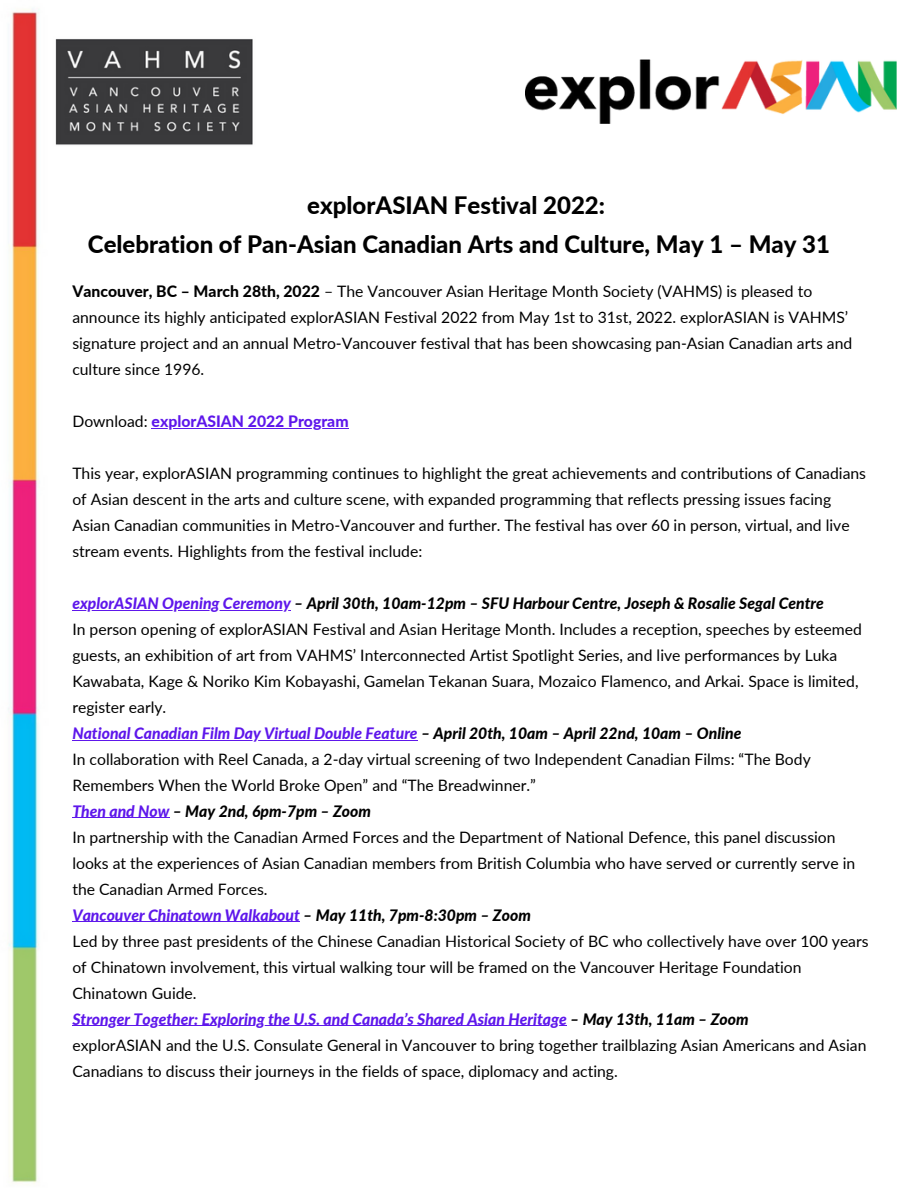
<style>
.page{position:relative;width:918px;height:1188px;background:#fff}
.page>*{position:absolute;margin:0;border:0;box-sizing:border-box;transform-origin:0 0}
.t1{font:800 24px "Lato";color:#000}
.t2{font:15.75px/26px "Lato";color:#000}
.t3{font:italic 800 15.75px "Lato";color:#5e17eb}
.t4{font:italic 800 15.75px "Lato";color:#000}
.t5{font:800 15.75px "Lato";color:#5e17eb}
.s1{font-weight:800}
.s2{font-weight:400;color:#000}
.s3{color:#5e17eb}
.s4{color:#000}
</style>
<div class="page">
<img style="left:8px;top:9px;width:889px;height:1175px">
<hr style="left:152px;top:428px;width:197px;height:1px;background:#5e17eb">
<hr style="left:72px;top:610px;width:219px;height:1px;background:#5e17eb">
<hr style="left:72px;top:740px;width:346px;height:1px;background:#5e17eb">
<hr style="left:72px;top:818px;width:98px;height:1px;background:#5e17eb">
<hr style="left:72px;top:922px;width:228px;height:1px;background:#5e17eb">
<hr style="left:81px;top:1025px;width:486px;height:1px;background:#5e17eb">
<div style="left:634px;top:18px;width:262px;height:192px;background:#fff"></div>
<img style="left:525px;top:60px;width:371px;height:64px">
<p class="t1" style="left:307px;top:190px;width:299px">explorASIAN Festival 2022:</p>
<p class="t1" style="left:88px;top:229px;width:744px">Celebration of Pan-Asian Canadian Arts and Culture, May 1 – May 31</p>
<p class="t2" style="left:72px;top:278px;width:782px"><span class="s1">Vancouver, BC – March 28th, 2022</span> – The Vancouver Asian Heritage Month Society (VAHMS) is pleased to announce its highly anticipated explorASIAN Festival 2022 from May 1st to 31st, 2022. explorASIAN is VAHMS’ signature project and an annual Metro-Vancouver festival that has been showcasing pan-Asian Canadian arts and culture since 1996.</p>
<p class="t5" style="left:72px;top:411px;width:278px"><span class="s2">Download:</span> explorASIAN 2022 Program</p>
<p class="t2" style="left:72px;top:460px;width:795px">This year, explorASIAN programming continues to highlight the great achievements and contributions of Canadians of Asian descent in the arts and culture scene, with expanded programming that reflects pressing issues facing Asian Canadian communities in Metro-Vancouver and further. The festival has over 60 in person, virtual, and live stream events. Highlights from the festival include:</p>
<p class="t4" style="left:72px;top:593px;width:753px"><span class="s3">explorASIAN Opening Ceremony</span> – April 30th, 10am-12pm – SFU Harbour Centre, Joseph &amp; Rosalie Segal Centre</p>
<p class="t2" style="left:72px;top:616px;width:791px">In person opening of explorASIAN Festival and Asian Heritage Month. Includes a reception, speeches by esteemed guests, an exhibition of art from VAHMS’ Interconnected Artist Spotlight Series, and live performances by Luka Kawabata, Kage &amp; Noriko Kim Kobayashi, Gamelan Tekanan Suara, Mozaico Flamenco, and Arkai. Space is limited, register early.</p>
<p class="t3" style="left:72px;top:723px;width:671px">National Canadian Film Day Virtual Double Feature <span class="s4">– April 20th, 10am – April 22nd, 10am – Online</span></p>
<p class="t2" style="left:72px;top:746px;width:740px">In collaboration with Reel Canada, a 2-day virtual screening of two Independent Canadian Films: “The Body<br>Remembers When the World Broke Open” and “The Breadwinner.”</p>
<p class="t4" style="left:72px;top:801px;width:300px"><span class="s3">Then and Now</span> – May 2nd, 6pm-7pm – Zoom</p>
<p class="t2" style="left:72px;top:824px;width:784px">In partnership with the Canadian Armed Forces and the Department of National Defence, this panel discussion looks at the experiences of Asian Canadian members from British Columbia who have served or currently serve in the Canadian Armed Forces.</p>
<p class="t3" style="left:72px;top:905px;width:460px">Vancouver Chinatown Walkabout <span class="s4">– May 11th, 7pm-8:30pm – Zoom</span></p>
<p class="t2" style="left:72px;top:928px;width:798px">Led by three past presidents of the Chinese Canadian Historical Society of BC who collectively have over 100 years of Chinatown involvement, this virtual walking tour will be framed on the Vancouver Heritage Foundation<br>Chinatown Guide.</p>
<p class="t3" style="left:72px;top:1009px;width:678px">Stronger Together: Exploring the U.S. and Canada’s Shared Asian Heritage <span class="s4">– May 13th, 11am – Zoom</span></p>
<p class="t2" style="left:72px;top:1032px;width:796px">explorASIAN and the U.S. Consulate General in Vancouver to bring together trailblazing Asian Americans and Asian<br>Canadians to discuss their journeys in the fields of space, diplomacy and acting.</p>
</div>
